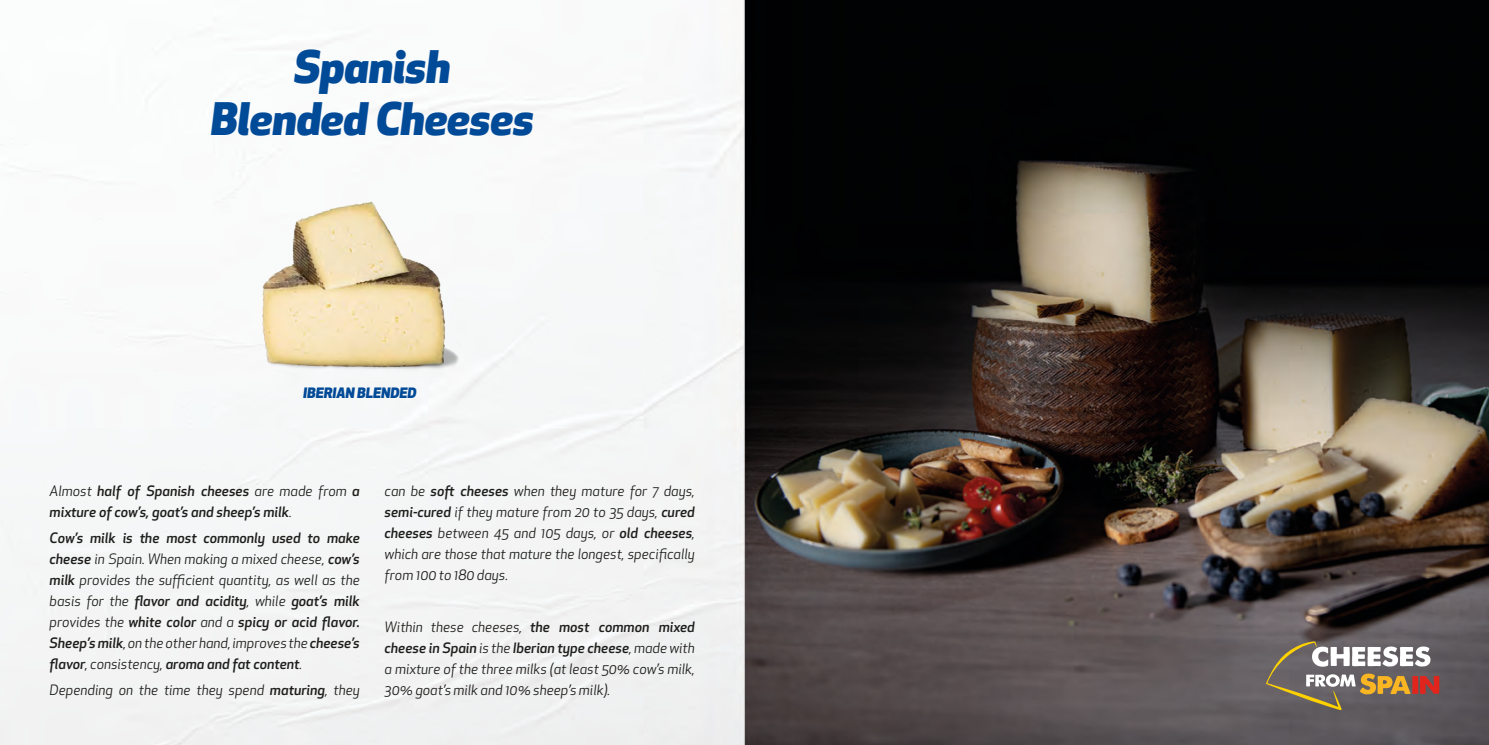
<style>
.page{position:relative;width:1489px;height:745px;background:#fff}
.page>*{position:absolute;margin:0;border:0;box-sizing:border-box;transform-origin:0 0}
.t1{font:italic 800 43.75px/52.5px "Apex New";color:#004a97;text-align:center}
.t2{font:italic 14px/21px "Apex New";color:#1d1d1b;text-align:justify}
.t3{font:italic 500 14px/21px "Apex New";color:#1d1d1b}
.t4{font:italic 800 14px "Apex New";color:#004a97}
.s1{font-weight:400}
.s2{font-weight:500}
</style>
<div class="page">
<img style="left:0;top:0;width:1488px;height:744px">
<img style="left:238px;top:189px;width:231px;height:231px">
<svg style="left:1265px;top:641px;width:174px;height:69px;background:#8d7f74"></svg>
<h1 class="t1" style="left:211px;top:39px;width:324px">Spanish<br>Blended Cheeses</h1>
<p class="t4" style="left:303px;top:383px;width:115px">IBERIAN BLENDED</p>
<p class="t3" style="left:50px;top:480px;width:312px"><span class="s1">Almost</span> half of Spanish cheeses <span class="s1">are made from</span> a mixture of cow’s, goat’s and sheep’s milk<span class="s1">.</span></p>
<p class="t3" style="left:50px;top:527px;width:312px;text-align:justify">Cow’s milk is the most commonly used to make cheese <span class="s1">in Spain. When making a mixed cheese,</span> cow’s milk <span class="s1">provides the sufficient quantity, as well as the basis for the</span> flavor and acidity<span class="s1">, while</span> goat’s milk <span class="s1">provides the</span> white color <span class="s1">and a</span> spicy or acid flavor.<br>Sheep’s milk<span class="s1">, on the other hand, improves the</span> cheese’s flavor<span class="s1">, consistency,</span> aroma and fat content<span class="s1">.</span></p>
<p class="t2" style="left:50px;top:679px;width:312px">Depending on the time they spend <span class="s2">maturing</span>, they</p>
<p class="t2" style="left:384px;top:480px;width:312px">can be <span class="s2">soft cheeses</span> when they mature for 7 days, <span class="s2">semi-cured</span> if they mature from 20 to 35 days, <span class="s2">cured cheeses</span> between 45 and 105 days, or <span class="s2">old cheeses</span>, which are those that mature the longest, specifically from 100 to 180 days.</p>
<p class="t2" style="left:384px;top:616px;width:312px">Within these cheeses, <span class="s2">the most common mixed cheese in Spain</span> is the <span class="s2">Iberian type cheese</span>, made with a mixture of the three milks (at least 50% cow’s milk, 30% goat’s milk and 10% sheep’s milk).</p>
</div>
